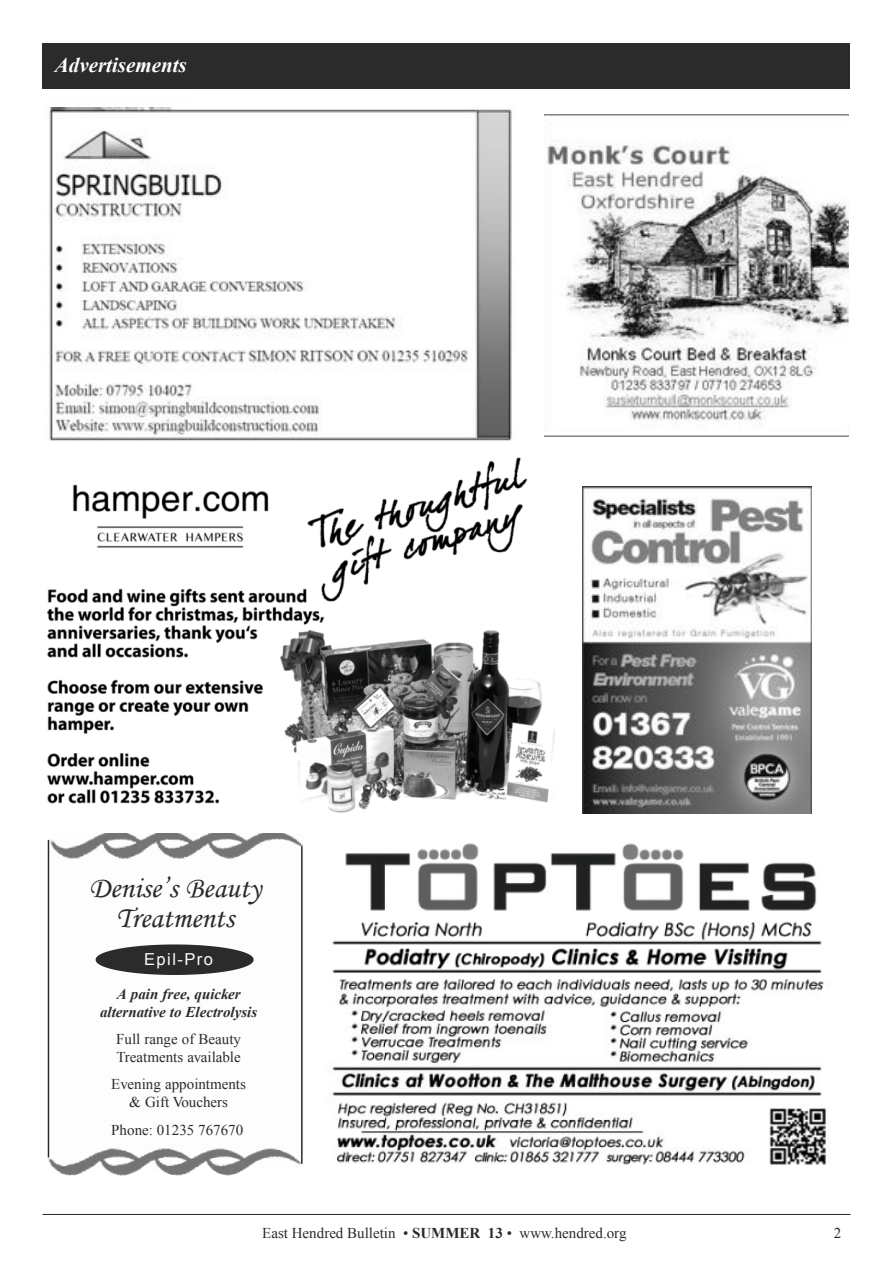
<style>
.page{position:relative;width:893px;height:1263px;background:#fff}
.page>*{position:absolute;margin:0;border:0;box-sizing:border-box;transform-origin:0 0}
.t1{font:30px/30px "font 0000000017 beb 126";color:#2b2b2b;text-align:center}
.t2{font:21px "font 0000000017 beb 125";color:#fdfdfd}
.t3{font:16.5px "font 0000000017 beb 125";letter-spacing:.09em;color:#fdfdfd}
.t4{font:15px/18px "font 0000000017 beb 125";color:#2b2b2b;text-align:center}
</style>
<div class="page">
<hr style="left:43px;top:1214px;width:807px;height:1px;background:#2b2b2b">
<div style="left:43px;top:43px;width:807px;height:45px;background:#2b2b2b"></div>
<svg style="left:96px;top:944px;width:158px;height:31px"></svg>
<img style="left:47px;top:1146px;width:254px;height:30px">
<img style="left:47px;top:833px;width:257px;height:28px">
<hr style="left:48px;top:840px;width:1px;height:317px;background:#2b2b2b">
<hr style="left:301px;top:846px;width:2px;height:318px;background:#2b2b2b">
<img style="left:47px;top:457px;width:508px;height:356px">
<img style="left:49px;top:107px;width:463px;height:334px">
<img style="left:582px;top:486px;width:230px;height:327px">
<img style="left:332px;top:843px;width:494px;height:322px">
<img style="left:544px;top:115px;width:305px;height:321px">
<h2 class="t2" style="left:55px;top:53px;width:133px">Advertisements</h2>
<h1 class="t1" style="left:89px;top:875px;width:174px">Denise’s Beauty<br>Treatments</h1>
<p class="t3" style="left:144px;top:950px;width:71px">Epil-Pro</p>
<p class="t4" style="left:100px;top:984px;width:159px">A pain free, quicker alternative to Electrolysis</p>
<p class="t4" style="left:116px;top:1030px;width:126px;text-align:left">Full range of Beauty<br>Treatments available</p>
<p class="t4" style="left:111px;top:1075px;width:136px">Evening appointments &amp; Gift Vouchers</p>
<p class="t4" style="left:111px;top:1121px;width:134px">Phone: 01235 767670</p>
<p class="t4" style="left:262px;top:1224px;width:366px">East Hendred Bulletin • SUMMER 13 • www.hendred.org</p>
<p class="t4" style="left:834px;top:1224px;width:9px">2</p>
</div>
